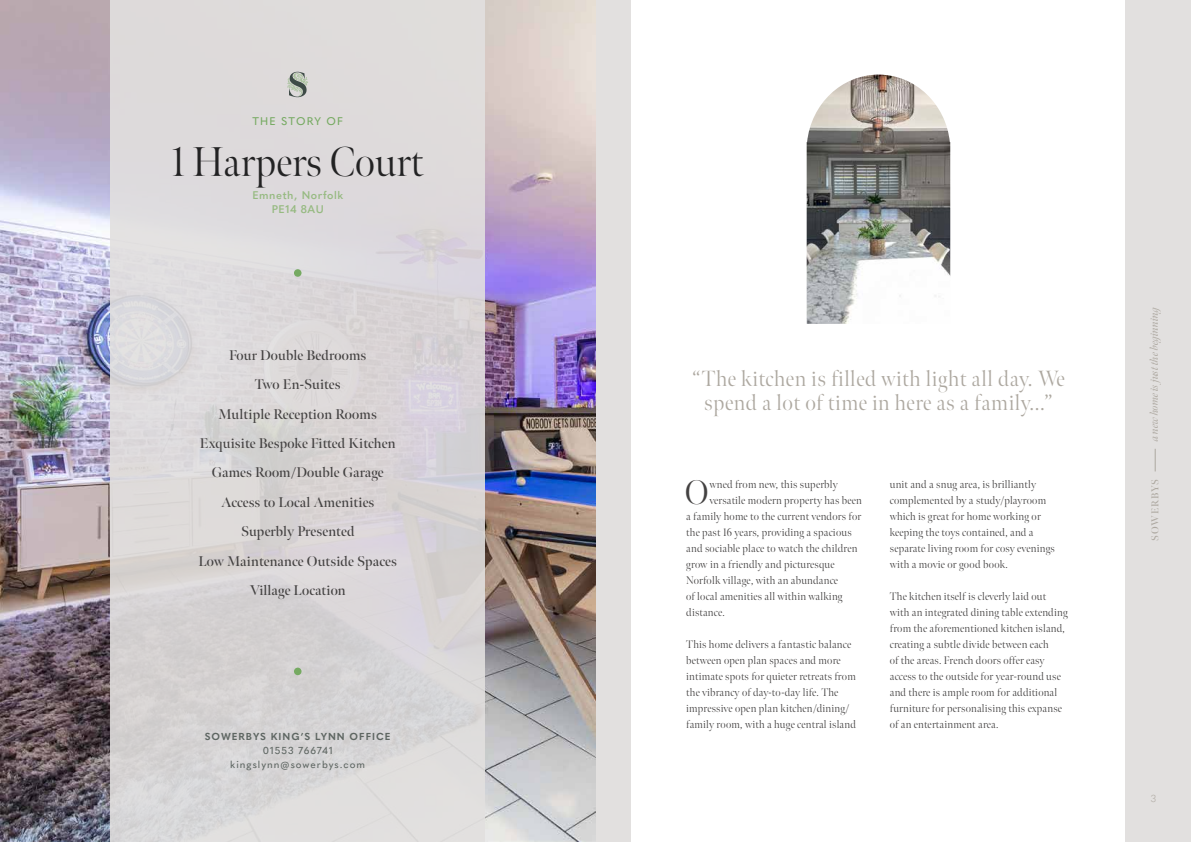
<style>
.page{position:relative;width:1191px;height:842px;background:#fff}
.page>*{position:absolute;margin:0;border:0;box-sizing:border-box;transform-origin:0 0}
.t1{font:300 41.5px "Meno Banner";color:#222223}
.t2{font:300 34px "Meno Banner";color:#434141}
.t3{font:300 22px/24px "Meno Banner";letter-spacing:.025em;color:#ada8a0;text-align:center}
.t4{font:600 14px/29.3px "Meno Banner";letter-spacing:.01em;color:#434141;text-align:center}
.t5{font:300 11px/16px "Meno Banner";letter-spacing:.02em;color:#434141}
.t6{font:italic 11px "Meno Banner";letter-spacing:-.01em;color:#ada8a0}
.t7{font:600 11px/14px "Quasimoda";letter-spacing:.05em;color:#96ba81;text-align:center}
.t8{font:500 11px "Quasimoda";letter-spacing:.1em;color:#76aa62}
.t9{font:500 10px/14px "Quasimoda";letter-spacing:.1em;color:#5e6662;text-align:center}
.t10{font:700 10px "Quasimoda";letter-spacing:.1em;color:#5e6662}
.t11{font:600 10px "Meno Banner";letter-spacing:.08em;color:#ada8a0}
.t12{font:300 10px "Quasimoda";color:#ada8a0}
</style>
<div class="page">
<div style="left:595px;top:0;width:596px;height:842px;background:#e2e0df"></div>
<svg style="left:1155px;top:449px;width:1px;height:22px"></svg>
<img style="left:0;top:0;width:595px;height:842px">
<div style="left:111px;top:0;width:374px;height:842px;background:#dcd9da"></div>
<div style="left:294px;top:269px;width:7px;height:8px;background:#76aa62;border-radius:50%"></div>
<div style="left:294px;top:668px;width:7px;height:7px;background:#76aa62;border-radius:50%"></div>
<svg style="left:287px;top:72px;width:21px;height:25px"></svg>
<div style="left:631px;top:0;width:494px;height:842px;background:#fff"></div>
<img style="left:806px;top:75px;width:144px;height:249px">
<p class="t8" style="left:252px;top:113px;width:92px">THE STORY OF</p>
<h1 class="t1" style="left:172px;top:137px;width:253px">1 Harpers Court</h1>
<p class="t7" style="left:252px;top:188px;width:92px">Emneth, Norfolk<br>PE14 8AU</p>
<p class="t4" style="left:198px;top:341px;width:200px">Four Double Bedrooms<br>Two En-Suites<br>Multiple Reception Rooms<br>Exquisite Bespoke Fitted Kitchen<br>Games Room/Double Garage<br>Access to Local Amenities<br>Superbly Presented<br>Low Maintenance Outside Spaces<br>Village Location</p>
<p class="t10" style="left:205px;top:728px;width:187px">SOWERBYS KING’S LYNN OFFICE</p>
<p class="t9" style="left:230px;top:742px;width:136px">01553 766741 kingslynn@sowerbys.com</p>
<h3 class="t3" style="left:692px;top:367px;width:374px">“The kitchen is filled with light all day. We spend a lot of time in here as a family...”</h3>
<h2 class="t2" style="left:685px;top:472px;width:25px">O</h2>
<p class="t5" style="left:709px;top:477px;width:130px">wned from new, this superbly</p>
<p class="t5" style="left:709px;top:493px;width:154px">versatile modern property has been</p>
<p class="t5" style="left:686px;top:509px;width:176px">a family home to the current vendors for</p>
<p class="t5" style="left:686px;top:525px;width:167px">the past 16 years, providing a spacious</p>
<p class="t5" style="left:686px;top:541px;width:173px">and sociable place to watch the children</p>
<p class="t5" style="left:686px;top:557px;width:150px">grow in a friendly and picturesque</p>
<p class="t5" style="left:686px;top:573px;width:153px">Norfolk village, with an abundance</p>
<p class="t5" style="left:686px;top:589px;width:158px">of local amenities all within walking</p>
<p class="t5" style="left:686px;top:605px;width:40px">distance.</p>
<p class="t5" style="left:686px;top:637px;width:171px">This home delivers a fantastic balance between open plan spaces and more intimate spots for quieter retreats from the vibrancy of day-to-day life. The impressive open plan kitchen/dining/ family room, with a huge central island</p>
<p class="t5" style="left:889px;top:477px;width:166px">unit and a snug area, is brilliantly complemented by a study/playroom which is great for home working or keeping the toys contained, and a separate living room for cosy evenings with a movie or good book.</p>
<p class="t5" style="left:889px;top:589px;width:179px">The kitchen itself is cleverly laid out with an integrated dining table extending from the aforementioned kitchen island, creating a subtle divide between each<br>of the areas. French doors offer easy access to the outside for year-round use and there is ample room for additional furniture for personalising this expanse of an entertainment area.</p>
<p class="t6" style="left:1147px;top:441px;width:138px;rotate:-90deg">a new home is just the beginning</p>
<p class="t11" style="left:1149px;top:541px;width:63px;rotate:-90deg">SOWERBYS</p>
<p class="t12" style="left:1150px;top:791px;width:7px">3</p>
</div>
